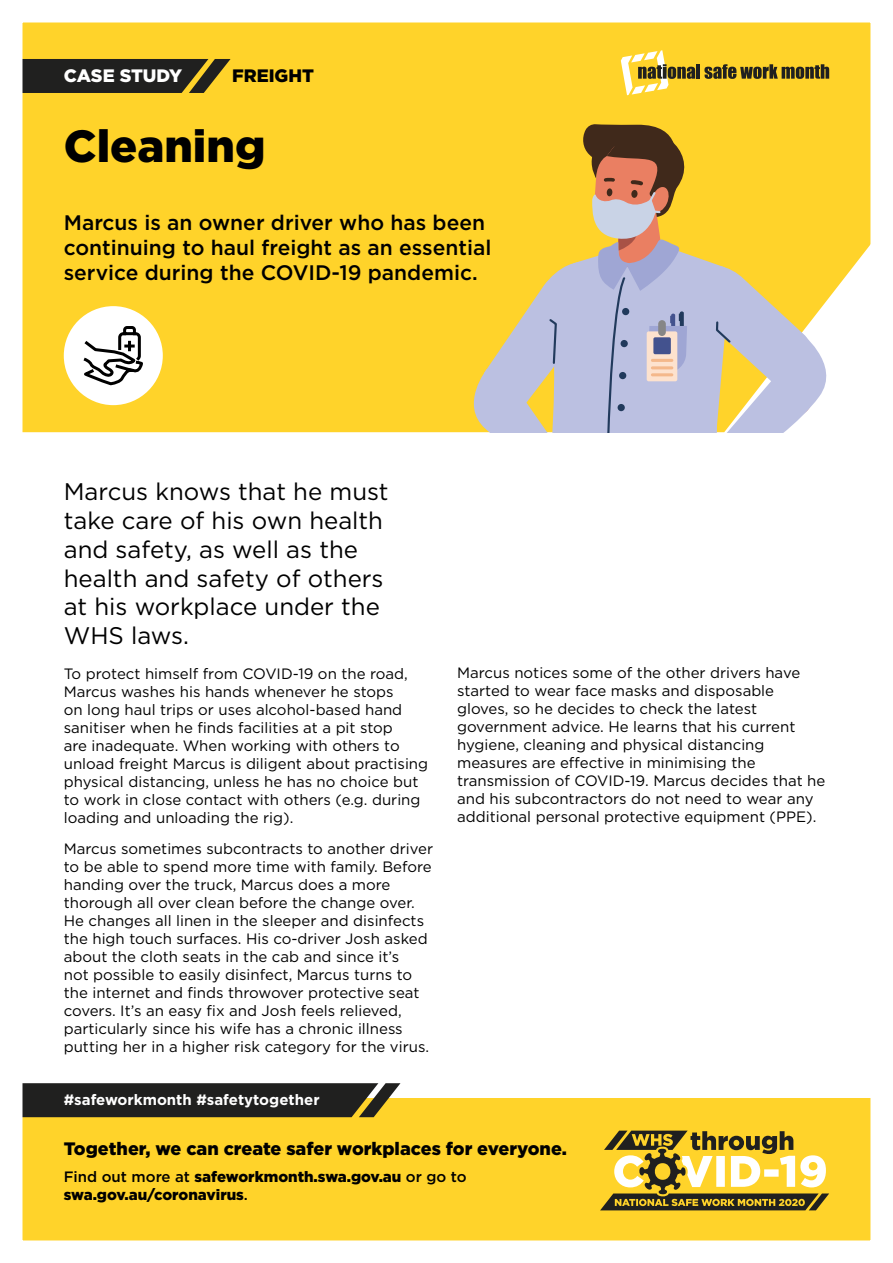
<style>
.page{position:relative;width:893px;height:1263px;background:#fff}
.page>*{position:absolute;margin:0;border:0;box-sizing:border-box;transform-origin:0 0}
.t1{font:900 45px "Gotham";color:#000}
.t2{font:24px/28.8px "Gotham";color:#000}
.t3{font:500 21px/25.2px "Gotham";color:#000}
.t4{font:900 18px "Gotham";color:#000}
.t5{font:900 18px "Gotham";letter-spacing:-.005em;color:#fff}
.t6{font:15px/18px "Gotham";color:#000}
.t7{font:900 15px/18px "Gotham";color:#000}
.t8{font:700 15px "Gotham";color:#fff}
.s1{font-weight:500}
</style>
<div class="page">
<div style="left:23px;top:23px;width:847px;height:409px;background:#ffd32a"></div>
<svg style="left:23px;top:59px;width:208px;height:34px;background:#363120"></svg>
<div style="left:0;top:1098px;width:893px;height:165px;background:#ffd32a"></div>
<svg style="left:23px;top:1083px;width:377px;height:34px;background:#2d2b24"></svg>
<svg style="left:600px;top:1130px;width:229px;height:80px"></svg>
<svg style="left:621px;top:50px;width:74px;height:45px"></svg>
<hr style="left:696px;top:64px;width:4px;height:15px;background:#20201f">
<svg style="left:704px;top:64px;width:125px;height:15px;background:#7e6b23"></svg>
<div style="left:0;top:0;width:893px;height:1263px;border:22px solid #fff"></div>
<div style="left:64px;top:306px;width:99px;height:99px;background:#fff;border-radius:50%"></div>
<svg style="left:465px;top:121px;width:378px;height:311px;background:#dac27b"></svg>
<svg style="left:83px;top:326px;width:60px;height:60px"></svg>
<p class="t5" style="left:64px;top:64px;width:120px">CASE STUDY</p>
<p class="t4" style="left:232px;top:64px;width:83px">FREIGHT</p>
<h1 class="t1" style="left:64px;top:115px;width:203px">Cleaning</h1>
<h3 class="t3" style="left:64px;top:209px;width:429px">Marcus is an owner driver who has been continuing to haul freight as an essential service during the COVID-19 pandemic.</h3>
<h2 class="t2" style="left:64px;top:477px;width:326px">Marcus knows that he must take care of his own health and safety, as well as the health and safety of others at his workplace under the<br>WHS laws.</h2>
<p class="t6" style="left:64px;top:665px;width:366px">To protect himself from COVID-19 on the road, Marcus washes his hands whenever he stops<br>on long haul trips or uses alcohol-based hand sanitiser when he finds facilities at a pit stop<br>are inadequate. When working with others to unload freight Marcus is diligent about practising physical distancing, unless he has no choice but to work in close contact with others (e.g. during loading and unloading the rig).</p>
<p class="t6" style="left:64px;top:839px;width:371px">Marcus sometimes subcontracts to another driver to be able to spend more time with family. Before handing over the truck, Marcus does a more thorough all over clean before the change over.<br>He changes all linen in the sleeper and disinfects the high touch surfaces. His co-driver Josh asked about the cloth seats in the cab and since it’s<br>not possible to easily disinfect, Marcus turns to the internet and finds throwover protective seat covers. It’s an easy fix and Josh feels relieved, particularly since his wife has a chronic illness putting her in a higher risk category for the virus.</p>
<p class="t8" style="left:64px;top:1090px;width:257px">#safeworkmonth #safetytogether</p>
<p class="t4" style="left:64px;top:1136px;width:505px">Together, we can create safer workplaces for everyone.</p>
<p class="t7" style="left:64px;top:1167px;width:404px"><span class="s1">Find out more at</span> safeworkmonth.swa.gov.au <span class="s1">or go to </span>swa.gov.au/coronavirus<span class="s1">.</span></p>
<p class="t6" style="left:457px;top:663px;width:370px">Marcus notices some of the other drivers have started to wear face masks and disposable gloves, so he decides to check the latest government advice. He learns that his current hygiene, cleaning and physical distancing measures are effective in minimising the transmission of COVID-19. Marcus decides that he and his subcontractors do not need to wear any additional personal protective equipment (PPE).</p>
</div>
